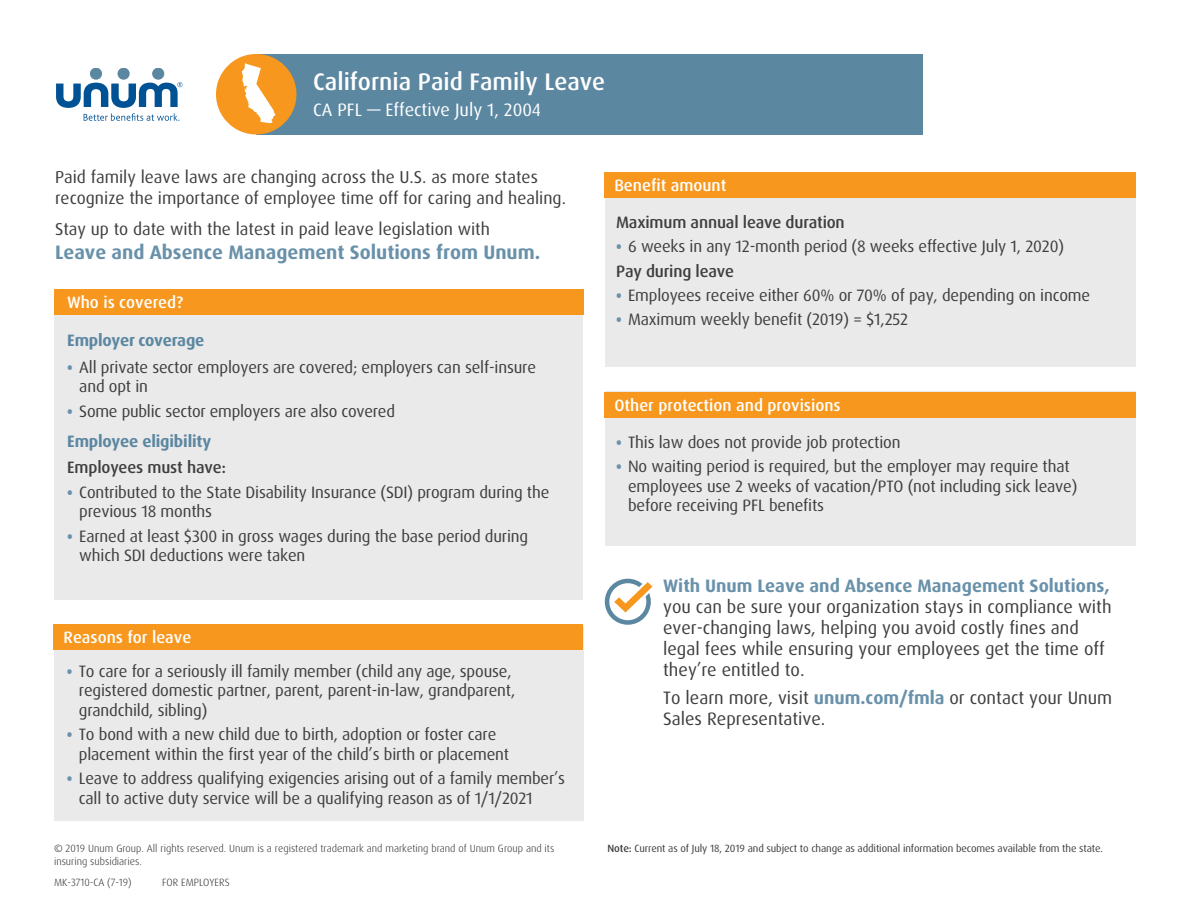
<style>
.page{position:relative;width:1188px;height:918px;background:#fff}
.page>*{position:absolute;margin:0;border:0;box-sizing:border-box;transform-origin:0 0}
.t1{font:500 24px "Dax Pro";color:#fff}
.t2{font:700 19.5px "Dax Pro";color:#6991aa}
.t3{font:18px/21px "Dax Pro";color:#3e3e3f}
.t4{font:700 18px "Dax Pro";color:#6991aa}
.t5{font:18px "Dax Pro";color:#fff}
.t6{font:17.25px/21px "Dax Pro";color:#3e3e3f}
.t7{font:16.5px/19.5px "Dax Pro";letter-spacing:-.01em;color:#3e3e3f}
.t8{font:500 16.5px "Dax Pro";color:#fff}
.t9{font:500 16.5px "Dax Pro";letter-spacing:-.01em;color:#3e3e3f}
.t10{font:700 16.5px "Dax Pro";letter-spacing:-.01em;color:#5c87a1}
.t11{font:300 10.5px/12.8px "Dax Pro";color:#231f20}
.t12{font:10.5px "Dax Pro";letter-spacing:-.01em;color:#3e3e3f}
.s1{font-family:"Open Sans";font-weight:700;font-size:15px;color:#6991aa}
.s2{font-weight:700;color:#5c87a1}
.s3{font-weight:500}
.s4{font-weight:700;color:#6991aa}
</style>
<div class="page">
<div style="left:54px;top:290px;width:529px;height:310px;background:#eaeaeb"></div>
<div style="left:54px;top:626px;width:529px;height:195px;background:#eaeaeb"></div>
<div style="left:605px;top:172px;width:531px;height:195px;background:#eaeaeb"></div>
<div style="left:605px;top:392px;width:531px;height:154px;background:#eaeaeb"></div>
<div style="left:54px;top:290px;width:529px;height:25px;background:#f7971d"></div>
<div style="left:54px;top:625px;width:529px;height:25px;background:#f7971d"></div>
<div style="left:604px;top:173px;width:532px;height:25px;background:#f7971d"></div>
<div style="left:604px;top:392px;width:532px;height:26px;background:#f7971d"></div>
<div style="left:256px;top:54px;width:666px;height:81px;background:#5c87a1"></div>
<div style="left:90px;top:68px;width:12px;height:12px;background:#5c87a1;border-radius:50%"></div>
<div style="left:118px;top:68px;width:12px;height:12px;background:#5c87a1;border-radius:50%"></div>
<div style="left:152px;top:68px;width:12px;height:12px;background:#5c87a1;border-radius:50%"></div>
<svg style="left:56px;top:82px;width:126px;height:39px"></svg>
<div style="left:216px;top:54px;width:80px;height:80px;background:#f7971d;border-radius:50%"></div>
<svg style="left:242px;top:63px;width:33px;height:60px"></svg>
<div style="left:605px;top:579px;width:46px;height:46px;border:5px solid #5c87a1;border-radius:50%"></div>
<svg style="left:611px;top:579px;width:42px;height:37px"></svg>
<h1 class="t1" style="left:313px;top:66px;width:293px">California Paid Family Leave</h1>
<p class="t5" style="left:313px;top:98px;width:229px">CA PFL — Effective July 1, 2004</p>
<p class="t6" style="left:55px;top:167px;width:512px">Paid family leave laws are changing across the U.S. as more states recognize the importance of employee time off for caring and healing.</p>
<p class="t6" style="left:55px;top:219px;width:436px">Stay up to date with the latest in paid leave legislation with</p>
<p class="t2" style="left:55px;top:240px;width:487px">Leave and Absence Management Solutions from Unum.</p>
<p class="t8" style="left:67px;top:292px;width:118px">Who is covered?</p>
<p class="t10" style="left:67px;top:330px;width:139px">Employer coverage</p>
<p class="t7" style="left:79px;top:357px;width:458px;text-indent:-12px"><span class="s1">•</span> All private sector employers are covered; employers can self-insure and opt in</p>
<p class="t7" style="left:67px;top:396px;width:329px;line-height:30.2px"><span class="s1">•</span> Some public sector employers are also covered<br><span class="s2">Employee eligibility</span></p>
<p class="t9" style="left:67px;top:457px;width:160px">Employees must have:</p>
<p class="t7" style="left:79px;top:482px;width:472px;text-indent:-12px"><span class="s1">•</span> Contributed to the State Disability Insurance (SDI) program during the previous 18 months</p>
<p class="t7" style="left:79px;top:526px;width:451px;text-indent:-12px"><span class="s1">•</span> Earned at least $300 in gross wages during the base period during which SDI deductions were taken</p>
<p class="t8" style="left:64px;top:627px;width:129px">Reasons for leave</p>
<p class="t7" style="left:79px;top:661px;width:438px;text-indent:-12px"><span class="s1">•</span> To care for a seriously ill family member (child any age, spouse, registered domestic partner, parent, parent-in-law, grandparent, grandchild, sibling)</p>
<p class="t7" style="left:79px;top:725px;width:432px;text-indent:-12px"><span class="s1">•</span> To bond with a new child due to birth, adoption or foster care placement within the first year of the child’s birth or placement</p>
<p class="t7" style="left:79px;top:769px;width:488px;text-indent:-12px"><span class="s1">•</span> Leave to address qualifying exigencies arising out of a family member’s call to active duty service will be a qualifying reason as of 1/1/2021</p>
<p class="t8" style="left:614px;top:175px;width:114px">Benefit amount</p>
<p class="t9" style="left:616px;top:212px;width:230px">Maximum annual leave duration</p>
<p class="t7" style="left:616px;top:235px;width:449px;line-height:24.3px"><span class="s1">•</span> 6 weeks in any 12-month period (8 weeks effective July 1, 2020)<br><span class="s3">Pay during leave</span></p>
<p class="t7" style="left:616px;top:286px;width:476px"><span class="s1">•</span> Employees receive either 60% or 70% of pay, depending on income</p>
<p class="t7" style="left:616px;top:310px;width:294px"><span class="s1">•</span> Maximum weekly benefit (2019) = $1,252</p>
<p class="t8" style="left:614px;top:395px;width:228px">Other protection and provisions</p>
<p class="t7" style="left:616px;top:432px;width:286px"><span class="s1">•</span> This law does not provide job protection</p>
<p class="t7" style="left:628px;top:457px;width:451px;text-indent:-12px"><span class="s1">•</span> No waiting period is required, but the employer may require that employees use 2 weeks of vacation/PTO (not including sick leave) before receiving PFL benefits</p>
<p class="t4" style="left:663px;top:574px;width:448px">With Unum Leave and Absence Management Solutions,</p>
<p class="t3" style="left:663px;top:596px;width:450px">you can be sure your organization stays in compliance with ever-changing laws, helping you avoid costly fines and legal fees while ensuring your employees get the time off they’re entitled to.</p>
<p class="t3" style="left:663px;top:687px;width:451px">To learn more, visit <span class="s4">unum.com/fmla</span> or contact your Unum<br>Sales Representative.</p>
<p class="t11" style="left:54px;top:842px;width:502px">© 2019 Unum Group. All rights reserved. Unum is a registered trademark and marketing brand of Unum Group and its insuring subsidiaries.</p>
<p class="t11" style="left:54px;top:876px;width:79px">MK-3710-CA (7-19)</p>
<p class="t11" style="left:162px;top:876px;width:69px">FOR EMPLOYERS</p>
<p class="t12" style="left:608px;top:842px;width:497px"><span class="s3">Note:</span> Current as of July 18, 2019 and subject to change as additional information becomes available from the state.</p>
</div>
